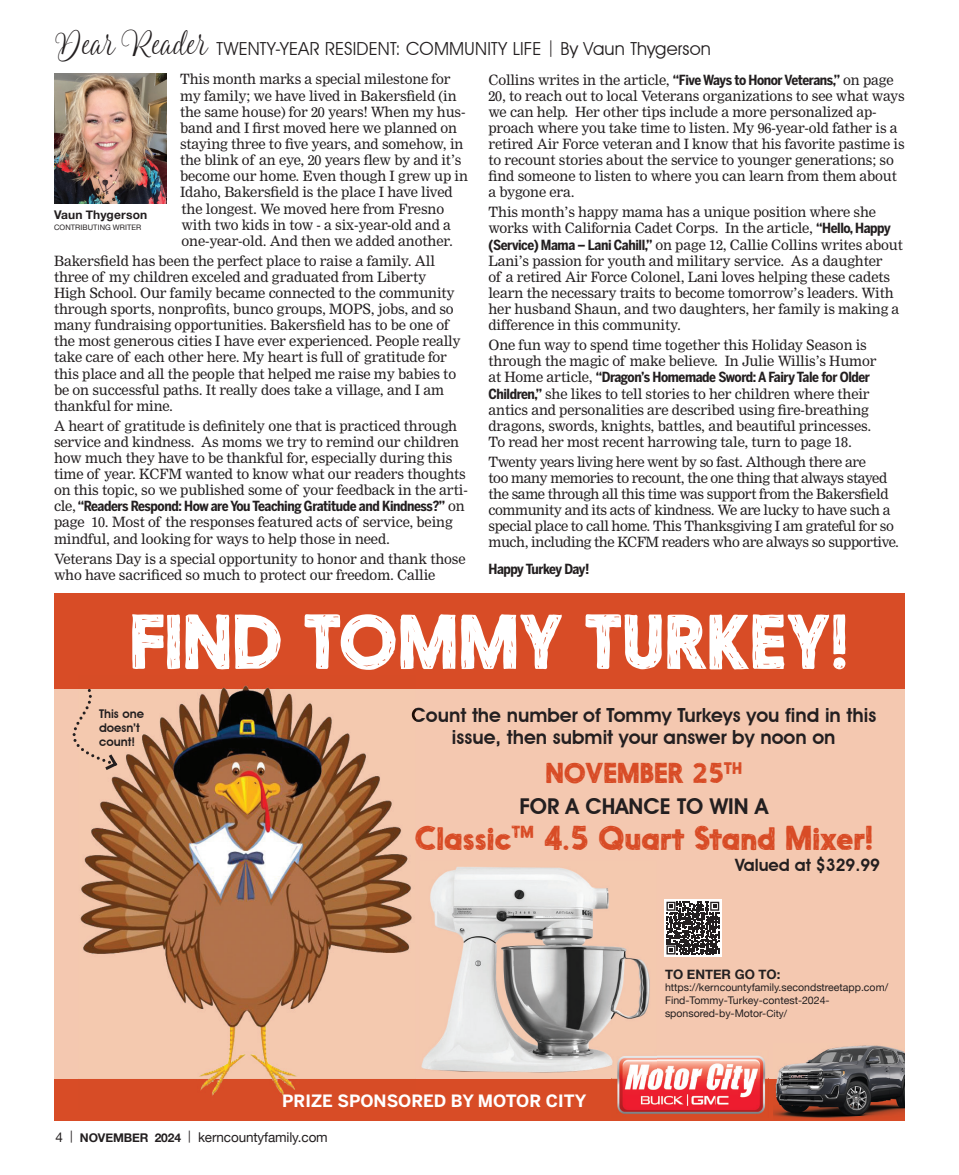
<style>
.page{position:relative;width:959px;height:1175px;background:#fff}
.page>*{position:absolute;margin:0;border:0;box-sizing:border-box;transform-origin:0 0}
.t1{font:72.15px "Nanami HM Blk";color:#fff}
.t2{font:34.5px "Blend Script";letter-spacing:-.01em;color:#231f20}
.t3{font:32.25px "Nanami HM Blk";color:#d84c26}
.t4{font:26.85px "Nanami HM Blk";color:#d84c26}
.t5{font:600 21.75px "Avant Garde IT Cby BT";color:#231f20}
.t6{font:600 19.5px/22.5px "Avant Garde IT Cby BT";color:#231f20;text-align:center}
.t7{font:18px "Avant Garde IT Cby BT";letter-spacing:.01em;color:#231f20}
.t8{font:600 16.95px "Avant Garde IT Cby BT";color:#231f20}
.t9{font:700 16.8px "Benton Sans";color:#fff}
.t10{font:13.8px/16px "Nimrod MT Std";letter-spacing:-.01em;color:#231f20}
.t11{font:13.8px/16px "Nimrod MT Std";letter-spacing:-.03em;color:#231f20}
.t12{font:700 13.8px "Benton Sans Cond";letter-spacing:-.03em;color:#231f20}
.t13{font:13.5px "Helvetica Neue";letter-spacing:-.01em;color:#231f20}
.t14{font:700 13.05px "Helvetica Neue";color:#231f20}
.t15{font:600 12px/14.4px "Avant Garde IT Cby BT";color:#231f20}
.t16{font:700 12px "Helvetica Neue";letter-spacing:.01em;color:#231f20}
.t17{font:10.5px/12.6px "Helvetica Neue";color:#231f20}
.t18{font:7.5px "Helvetica Neue";letter-spacing:.01em;color:#231f20}
.s1{font-size:16.5px}
.s2{font-family:"Nimrod MT Std";font-weight:400}
.s3{font-family:"Benton Sans Cond";font-weight:700}
.s4{font-size:12px}
.s5{font-weight:700;font-size:12px}
.s6{font-size:9.9px}
</style>
<div class="page">
<img style="left:54px;top:73px;width:112px;height:130px">
<div style="left:54px;top:593px;width:850px;height:528px;background:#d84c26"></div>
<div style="left:54px;top:689px;width:850px;height:389px;background:#f4c8b0"></div>
<img style="left:79px;top:685px;width:336px;height:411px">
<img style="left:79px;top:689px;width:336px;height:389px">
<img style="left:412px;top:707px;width:3px;height:18px">
<div style="left:664px;top:899px;width:57px;height:58px;background:linear-gradient(to right,#fff,#fff)"></div>
<svg style="left:666px;top:901px;width:53px;height:53px;background:#5d5a5b"></svg>
<svg style="left:73px;top:689px;width:44px;height:81px"></svg>
<img style="left:773px;top:1045px;width:131px;height:73px">
<img style="left:421px;top:867px;width:229px;height:206px">
<img style="left:611px;top:1055px;width:157px;height:59px">
<img style="left:611px;top:1050px;width:45px;height:24px">
<h2 class="t2" style="left:56px;top:24px;width:153px">Dear Reader</h2>
<h3 class="t7" style="left:216px;top:37px;width:496px">TWENTY-YEAR RESIDENT: COMMUNITY LIFE <span class="s1">|</span> By Vaun Thygerson</h3>
<p class="t10" style="left:180px;top:72px;width:289px">This month marks a special milestone for my family; we have lived in Bakersfield (in the same house) for 20 years! When my hus&shy;band and I first moved here we planned on staying three to five years, and somehow, in the blink of an eye, 20 years flew by and it’s become our home. Even though I grew up in Idaho, Bakersfield is the place I have lived the longest. We moved here from Fresno with two kids in tow - a six-year-old and a one-year-old. And then we added another.</p>
<p class="t10" style="left:54px;top:253px;width:408px">Bakersfield has been the perfect place to raise a family. All three of my children exceled and graduated from Liberty High School. Our family became connected to the community through sports, nonprofits, bunco groups, MOPS, jobs, and so many fundraising opportunities. Bakersfield has to be one of the most generous cities I have ever experienced. People really take care of each other here. My heart is full of gratitude for this place and all the people that helped me raise my babies to be on successful paths. It really does take a village, and I am thankful for mine.</p>
<p class="t10" style="left:54px;top:418px;width:415px">A heart of gratitude is definitely one that is practiced through service and kindness. As moms we try to remind our children how much they have to be thankful for, especially during this time of year. KCFM wanted to know what our readers thoughts on this topic, so we published some of your feedback in the arti-</p>
<p class="t12" style="left:54px;top:498px;width:412px"><span class="s2">cle,</span> “Readers Respond: How are You Teaching Gratitude and Kindness?” <span class="s2">on</span></p>
<p class="t10" style="left:54px;top:514px;width:400px">page 10. Most of the responses featured acts of service, being mindful, and looking for ways to help those in need.</p>
<p class="t10" style="left:54px;top:550px;width:413px">Veterans Day is a special opportunity to honor and thank those who have sacrificed so much to protect our freedom. Callie</p>
<p class="t16" style="left:54px;top:205px;width:95px">Vaun Thygerson</p>
<p class="t18" style="left:54px;top:222px;width:89px">CONTRIBUTING WRITER</p>
<p class="t10" style="left:488px;top:72px;width:417px">Collins writes in the article, <span class="s3">“Five Ways to Honor Veterans,”</span> on page 20, to reach out to local Veterans organizations to see what ways we can help. Her other tips include a more personalized ap&shy;proach where you take time to listen. My 96-year-old father is a retired Air Force veteran and I know that his favorite pastime is to recount stories about the service to younger generations; so find someone to listen to where you can learn from them about a bygone era.</p>
<p class="t10" style="left:488px;top:204px;width:416px">This month’s happy mama has a unique position where she works with California Cadet Corps. In the article, <span class="s3">“Hello, Happy (Service) Mama – Lani Cahill,”</span> on page 12, Callie Collins writes about Lani’s passion for youth and military service. As a daughter<br>of a retired Air Force Colonel, Lani loves helping these cadets learn the necessary traits to become tomorrow’s leaders. With her husband Shaun, and two daughters, her family is making a difference in this community.</p>
<p class="t10" style="left:488px;top:337px;width:389px">One fun way to spend time together this Holiday Season is through the magic of make believe. In Julie Willis’s Humor</p>
<p class="t12" style="left:488px;top:369px;width:383px"><span class="s2">at Home article,</span> “Dragon’s Homemade Sword: A Fairy Tale for Older</p>
<p class="t10" style="left:488px;top:386px;width:384px"><span class="s3">Children,”</span> she likes to tell stories to her children where their antics and personalities are described using fire-breathing dragons, swords, knights, battles, and beautiful princesses.<br>To read her most recent harrowing tale, turn to page 18.</p>
<p class="t11" style="left:488px;top:454px;width:412px">Twenty years living here went by so fast. Although there are<br>too many memories to recount, the one thing that always stayed the same through all this time was support from the Bakersfield community and its acts of kindness. We are lucky to have such a special place to call home. This Thanksgiving I am grateful for so much, including the KCFM readers who are always so supportive.</p>
<p class="t12" style="left:488px;top:561px;width:103px">Happy Turkey Day!</p>
<h1 class="t1" style="left:129px;top:599px;width:720px">FIND TOMMY TURKEY!</h1>
<h3 class="t6" style="left:411px;top:703px;width:466px">Count the number of Tommy Turkeys you find in this issue, then submit your answer by noon on</h3>
<p class="t15" style="left:99px;top:706px;width:46px">This one doesn’t count!</p>
<h3 class="t4" style="left:545px;top:757px;width:198px">NOVEMBER 25<sup>TH</sup></h3>
<h3 class="t5" style="left:519px;top:793px;width:250px">FOR A CHANCE TO WIN A</h3>
<h3 class="t3" style="left:415px;top:818px;width:459px">Classic™ 4.5 Quart Stand Mixer!</h3>
<p class="t8" style="left:735px;top:854px;width:146px">Valued at $329.99</p>
<p class="t9" style="left:282px;top:1090px;width:305px">PRIZE SPONSORED BY MOTOR CITY</p>
<p class="t13" style="left:56px;top:1127px;width:274px">4 <span class="s4">|</span> <span class="s5">NOVEMBER 2024</span> <span class="s4">|</span> kerncountyfamily.com</p>
<p class="t14" style="left:665px;top:963px;width:117px">TO ENTER GO TO:</p>
<p class="t17" style="left:665px;top:982px;width:225px">https://kerncountyfamily.secondstreetapp.com/<br>Find-Tommy-Turkey-contest-2024- sponsored-by-Motor-<span class="s6">City/</span></p>
</div>
